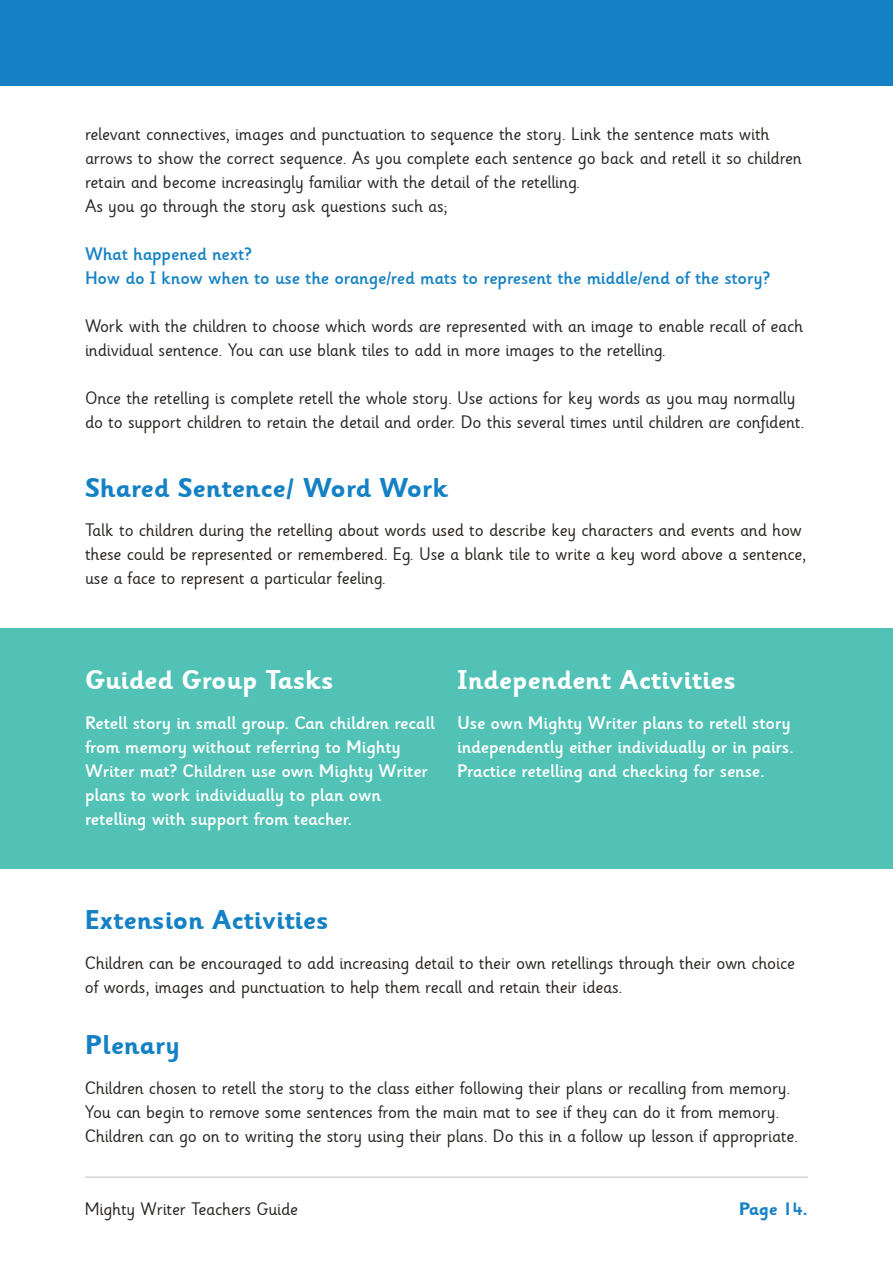
<style>
.page{position:relative;width:893px;height:1263px;background:#fff}
.page>*{position:absolute;margin:0;border:0;box-sizing:border-box;transform-origin:0 0}
.t1{font:700 27px "Sassoon Infant Rg";color:#1481c4}
.t2{font:700 27px "Sassoon Infant Rg";color:#fff}
.t3{font:18px/24px "Sassoon Infant Rg";letter-spacing:-.01em;color:#272422}
.t4{font:500 18px/24px "Sassoon Infant Md";letter-spacing:-.01em;color:#fff}
.t5{font:500 18px/24px "Sassoon Infant Md";letter-spacing:-.01em;color:#1782c5}
.t6{font:700 18px "Sassoon Infant Rg";letter-spacing:-.01em;color:#1782c5}
</style>
<div class="page">
<div style="left:0;top:0;width:893px;height:85px;background:#1481c4"></div>
<hr style="left:85px;top:1176px;width:723px;height:2px;background:#d4d3d3">
<div style="left:0;top:628px;width:893px;height:241px;background:#52c2b6"></div>
<p class="t3" style="left:85px;top:123px;width:718px">relevant connectives, images and punctuation to sequence the story. Link the sentence mats with arrows to show the correct sequence. As you complete each sentence go back and retell it so children retain and become increasingly familiar with the detail of the retelling.<br>As you go through the story ask questions such as;</p>
<p class="t5" style="left:85px;top:243px;width:687px">What happened next?<br>How do I know when to use the orange/red mats to represent the middle/end of the story?</p>
<p class="t3" style="left:85px;top:315px;width:719px">Work with the children to choose which words are represented with an image to enable recall of each individual sentence. You can use blank tiles to add in more images to the retelling.</p>
<p class="t3" style="left:85px;top:387px;width:721px">Once the retelling is complete retell the whole story. Use actions for key words as you may normally do to support children to retain the detail and order. Do this several times until children are confident.</p>
<h1 class="t1" style="left:85px;top:472px;width:365px">Shared Sentence/ Word Work</h1>
<p class="t3" style="left:85px;top:519px;width:723px">Talk to children during the retelling about words used to describe key characters and events and how these could be represented or remembered. Eg. Use a blank tile to write a key word above a sentence, use a face to represent a particular feeling.</p>
<h1 class="t2" style="left:85px;top:665px;width:250px">Guided Group Tasks</h1>
<h1 class="t2" style="left:457px;top:665px;width:280px">Independent Activities</h1>
<p class="t4" style="left:85px;top:711px;width:351px">Retell story in small group. Can children recall from memory without referring to Mighty Writer mat? Children use own Mighty Writer plans to work individually to plan own retelling with support from teacher.</p>
<p class="t4" style="left:457px;top:711px;width:338px">Use own Mighty Writer plans to retell story independently either individually or in pairs.<br>Practice retelling and checking for sense.</p>
<h1 class="t1" style="left:85px;top:905px;width:245px">Extension Activities</h1>
<p class="t3" style="left:85px;top:951px;width:711px">Children can be encouraged to add increasing detail to their own retellings through their own choice of words, images and punctuation to help them recall and retain their ideas.</p>
<h1 class="t1" style="left:85px;top:1030px;width:97px">Plenary</h1>
<p class="t3" style="left:85px;top:1076px;width:715px">Children chosen to retell the story to the class either following their plans or recalling from memory.<br>You can begin to remove some sentences from the main mat to see if they can do it from memory.<br>Children can go on to writing the story using their plans. Do this in a follow up lesson if appropriate.</p>
<p class="t3" style="left:85px;top:1197px;width:215px">Mighty Writer Teachers Guide</p>
<p class="t6" style="left:739px;top:1198px;width:71px">Page 14.</p>
</div>
